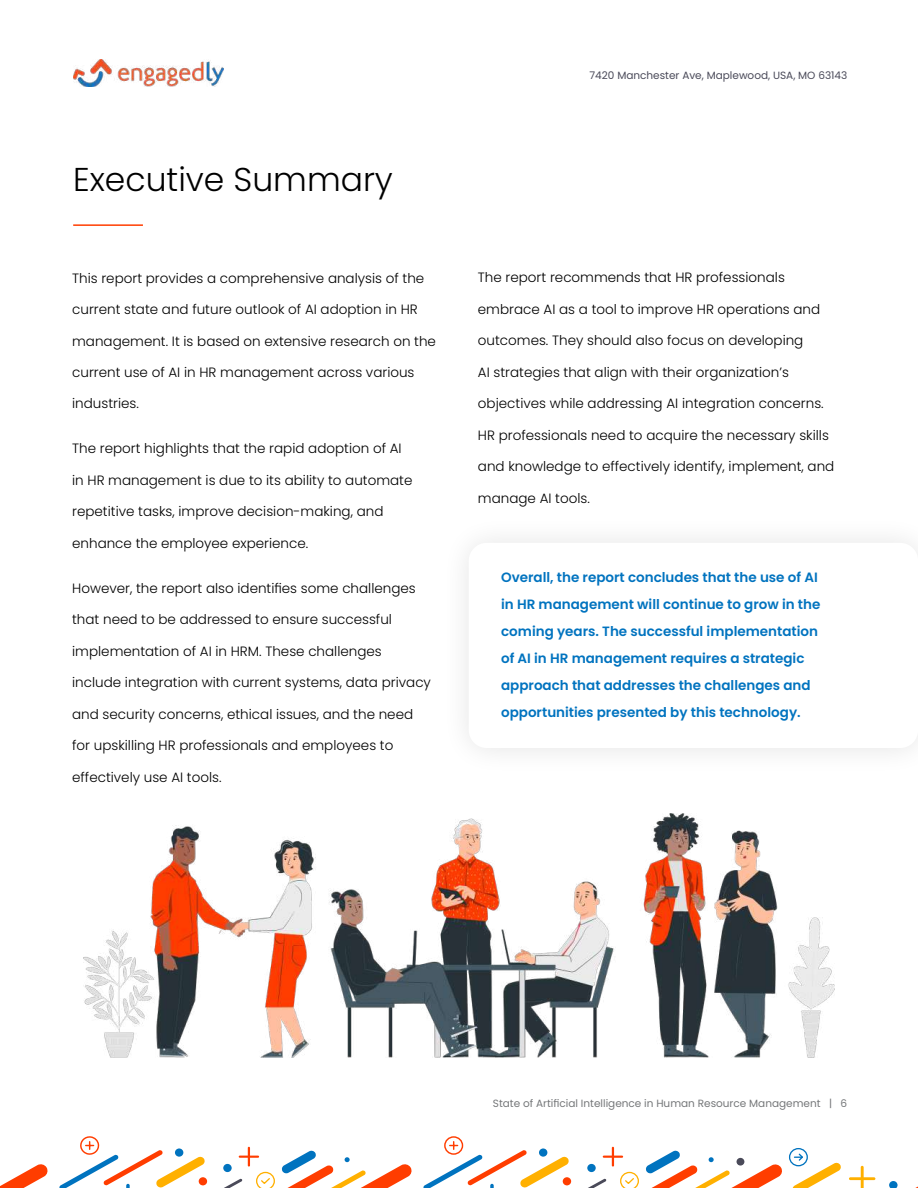
<style>
.page{position:relative;width:918px;height:1188px;background:#fff}
.page>*{position:absolute;margin:0;border:0;box-sizing:border-box;transform-origin:0 0}
.t1{font:300 33px "Poppins";color:#000}
.t2{font:300 13.5px "Poppins";color:#000}
.t3{font:600 13.5px/27px "Poppins";color:#0073bf}
.t4{font:10.5px "Poppins";color:#757779}
.t5{font:10.5px "Poppins";color:#4a4a59}
</style>
<div class="page">
<div style="left:444px;top:1136px;width:19px;height:19px;border:1px solid #ff3d00;border-radius:50%"></div>
<svg style="left:889px;top:1181px;width:29px;height:7px"></svg>
<svg style="left:646px;top:1150px;width:136px;height:38px"></svg>
<svg style="left:792px;top:1152px;width:49px;height:36px"></svg>
<div style="left:789px;top:1148px;width:19px;height:18px;border:1px solid #0073bf;border-radius:50%"></div>
<svg style="left:849px;top:1166px;width:26px;height:22px"></svg>
<svg style="left:423px;top:1142px;width:216px;height:46px"></svg>
<svg style="left:0;top:1164px;width:48px;height:24px"></svg>
<svg style="left:281px;top:1150px;width:131px;height:38px"></svg>
<svg style="left:59px;top:1136px;width:216px;height:52px"></svg>
<img style="left:73px;top:60px;width:151px;height:26px">
<hr style="left:73px;top:224px;width:70px;height:2px;background:#ff3d00">
<img style="left:83px;top:814px;width:752px;height:244px">
<h1 class="t1" style="left:73px;top:160px;width:321px">Executive Summary</h1>
<p class="t2" style="left:72px;top:270px;width:354px">This report provides a comprehensive analysis of the</p>
<p class="t2" style="left:72px;top:301px;width:347px">current state and future outlook of AI adoption in HR</p>
<p class="t2" style="left:72px;top:333px;width:365px">management. It is based on extensive research on the</p>
<p class="t2" style="left:72px;top:364px;width:344px">current use of AI in HR management across various</p>
<p class="t2" style="left:72px;top:396px;width:68px">industries.</p>
<p class="t2" style="left:72px;top:441px;width:331px">The report highlights that the rapid adoption of AI</p>
<p class="t2" style="left:72px;top:472px;width:342px">in HR management is due to its ability to automate</p>
<p class="t2" style="left:72px;top:504px;width:313px">repetitive tasks, improve decision-making, and</p>
<p class="t2" style="left:72px;top:535px;width:238px">enhance the employee experience.</p>
<p class="t2" style="left:72px;top:580px;width:345px">However, the report also identifies some challenges</p>
<p class="t2" style="left:72px;top:612px;width:321px">that need to be addressed to ensure successful</p>
<p class="t2" style="left:72px;top:643px;width:311px">implementation of AI in HRM. These challenges</p>
<p class="t2" style="left:72px;top:675px;width:360px">include integration with current systems, data privacy</p>
<p class="t2" style="left:72px;top:706px;width:343px">and security concerns, ethical issues, and the need</p>
<p class="t2" style="left:72px;top:738px;width:323px">for upskilling HR professionals and employees to</p>
<p class="t2" style="left:72px;top:769px;width:151px">effectively use AI tools.</p>
<p class="t5" style="left:590px;top:69px;width:259px">7420 Manchester Ave, Maplewood, USA, MO 63143</p>
<p class="t2" style="left:478px;top:270px;width:308px">The report recommends that HR professionals</p>
<p class="t2" style="left:478px;top:301px;width:344px">embrace AI as a tool to improve HR operations and</p>
<p class="t2" style="left:478px;top:333px;width:327px">outcomes. They should also focus on developing</p>
<p class="t2" style="left:478px;top:364px;width:312px">AI strategies that align with their organization’s</p>
<p class="t2" style="left:478px;top:396px;width:347px">objectives while addressing AI integration concerns.</p>
<p class="t2" style="left:478px;top:427px;width:352px">HR professionals need to acquire the necessary skills</p>
<p class="t2" style="left:478px;top:459px;width:358px">and knowledge to effectively identify, implement, and</p>
<p class="t2" style="left:478px;top:490px;width:113px">manage AI tools.</p>
<p class="t3" style="left:501px;top:564px;width:321px">Overall, the report concludes that the use of AI in HR management will continue to grow in the coming years. The successful implementation of AI in HR management requires a strategic approach that addresses the challenges and opportunities presented by this technology.</p>
<p class="t4" style="left:493px;top:1097px;width:356px">State of Artificial Intelligence in Human Resource Management | 6</p>
</div>
